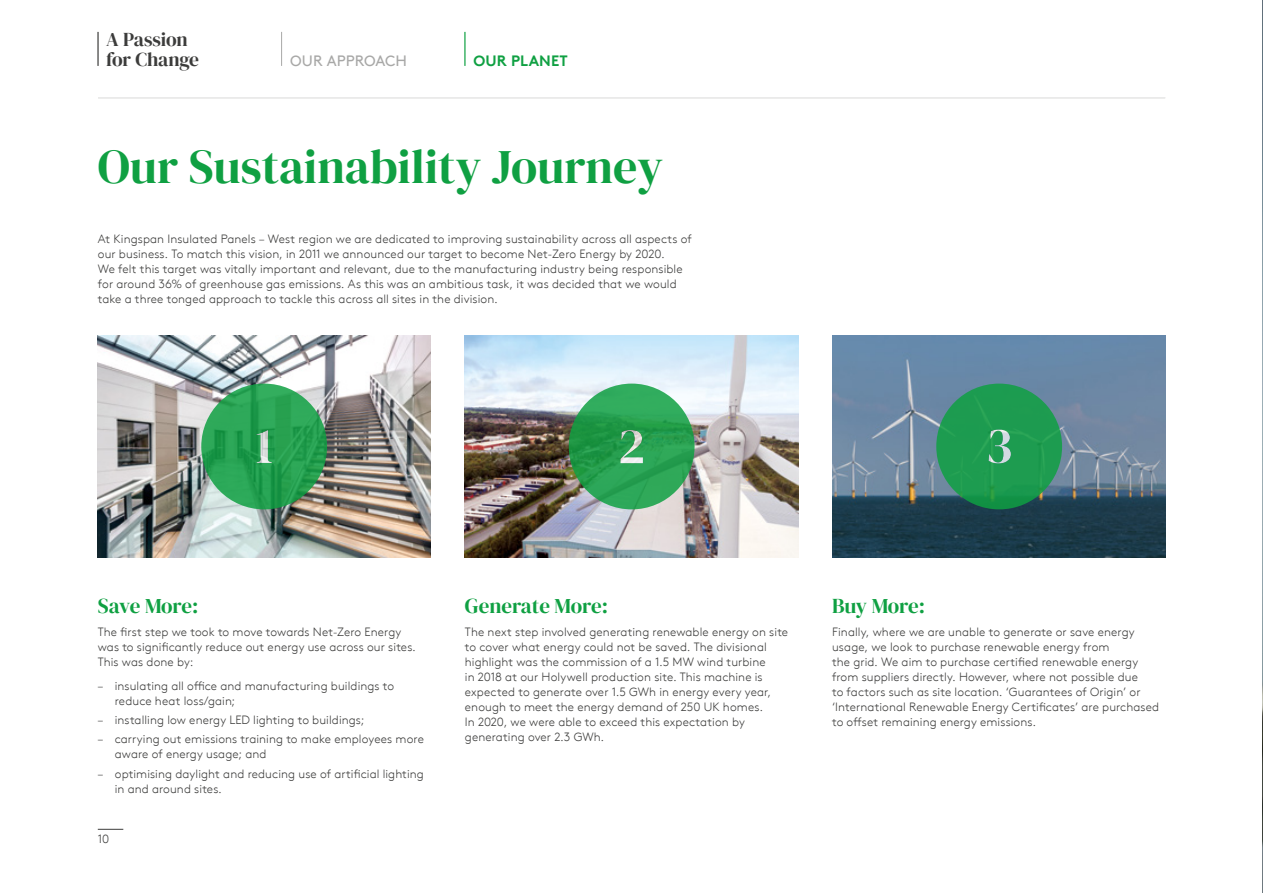
<style>
.page{position:relative;width:1263px;height:893px;background:#fff}
.page>*{position:absolute;margin:0;border:0;box-sizing:border-box;transform-origin:0 0}
.t1{font:48px "DM Serif Display";color:#0fa042}
.t2{font:21px "DM Serif Display";letter-spacing:-.015em;color:#0fa042}
.t3{font:19.5px/19.5px "DM Serif Display";letter-spacing:-.015em;color:#3c3c3b}
.t4{font:15px "Kingspan Brown TT";letter-spacing:-.005em;color:#a8a8a7}
.t5{font:700 15px "Kingspan Brown TT";letter-spacing:.01em;color:#0fa042}
.t6{font:300 12px/15px "Kingspan Brown TT";letter-spacing:.005em;color:#3c3c3b}
</style>
<div class="page">
<svg style="left:98px;top:829px;width:25px;height:1px"></svg>
<hr style="left:97px;top:32px;width:2px;height:34px;background:#3c3c3b">
<hr style="left:281px;top:32px;width:1px;height:34px;background:#a8a8a7">
<img style="left:1262px;top:0;width:1px;height:893px">
<img style="left:832px;top:336px;width:334px;height:221px">
<img style="left:97px;top:336px;width:334px;height:221px">
<img style="left:465px;top:336px;width:333px;height:221px">
<svg style="left:201px;top:384px;width:126px;height:125px;background:#49a86a"></svg>
<svg style="left:569px;top:384px;width:125px;height:125px;background:#4caa6d"></svg>
<svg style="left:936px;top:384px;width:126px;height:125px;background:#2b935e"></svg>
<hr style="left:464px;top:32px;width:1px;height:34px;background:#0fa042">
<h3 class="t3" style="left:106px;top:30px;width:94px">A Passion for Change</h3>
<p class="t4" style="left:290px;top:49px;width:118px">OUR APPROACH</p>
<p class="t5" style="left:473px;top:49px;width:96px">OUR PLANET</p>
<h1 class="t1" style="left:98px;top:139px;width:567px">Our Sustainability Journey</h1>
<p class="t6" style="left:98px;top:230px;width:596px">At Kingspan Insulated Panels – West region we are dedicated to improving sustainability across all aspects of our business. To match this vision, in 2011 we announced our target to become Net-Zero Energy by 2020.<br>We felt this target was vitally important and relevant, due to the manufacturing industry being responsible for around 36% of greenhouse gas emissions. As this was an ambitious task, it was decided that we would take a three tonged approach to tackle this across all sites in the division.</p>
<h2 class="t2" style="left:98px;top:594px;width:102px">Save More:</h2>
<p class="t6" style="left:98px;top:624px;width:320px">The first step we took to move towards Net-Zero Energy was to significantly reduce out energy use across our sites.<br>This was done by:</p>
<p class="t6" style="left:115px;top:677px;width:281px;text-indent:-17px">– insulating all office and manufacturing buildings to reduce heat loss/gain;</p>
<p class="t6" style="left:98px;top:712px;width:268px">– installing low energy LED lighting to buildings;</p>
<p class="t6" style="left:115px;top:731px;width:311px;text-indent:-17px">– carrying out emissions training to make employees more aware of energy usage; and</p>
<p class="t6" style="left:115px;top:765px;width:311px;text-indent:-17px">– optimising daylight and reducing use of artificial lighting in and around sites.</p>
<p class="t6" style="left:98px;top:830px;width:13px">10</p>
<h2 class="t2" style="left:465px;top:594px;width:145px">Generate More:</h2>
<p class="t6" style="left:465px;top:624px;width:325px">The next step involved generating renewable energy on site to cover what energy could not be saved. The divisional highlight was the commission of a 1.5 MW wind turbine<br>in 2018 at our Holywell production site. This machine is expected to generate over 1.5 GWh in energy every year, enough to meet the energy demand of 250 UK homes.<br>In 2020, we were able to exceed this expectation by generating over 2.3 GWh.</p>
<h2 class="t2" style="left:832px;top:594px;width:95px">Buy More:</h2>
<p class="t6" style="left:832px;top:624px;width:329px">Finally, where we are unable to generate or save energy usage, we look to purchase renewable energy from<br>the grid. We aim to purchase certified renewable energy from suppliers directly. However, where not possible due<br>to factors such as site location. ‘Guarantees of Origin’ or ‘International Renewable Energy Certificates’ are purchased to offset remaining energy emissions.</p>
</div>
